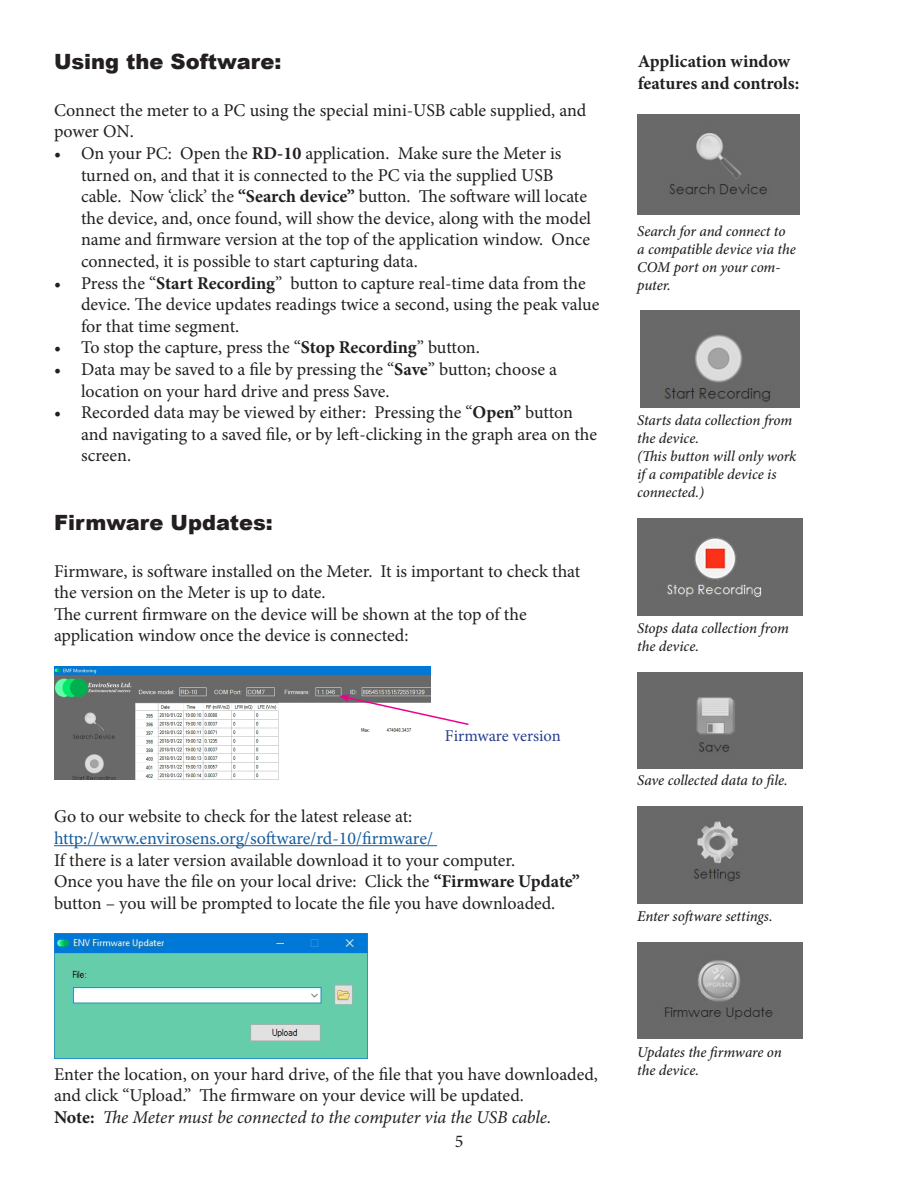
<style>
.page{position:relative;width:918px;height:1188px;background:#fff}
.page>*{position:absolute;margin:0;border:0;box-sizing:border-box;transform-origin:0 0}
.heading_1{font:900 21px "Arial";color:#231f20}
.t1{font:18px/21.6px "Minion Pro";letter-spacing:-.005em;color:#231f20}
.t2{font:italic 18px "Minion Pro";letter-spacing:-.01em;color:#231f20}
.t3{font:18px "Minion Pro";letter-spacing:-.01em;color:#175d9e}
.t4{font:700 18px/21.6px "Minion Pro";letter-spacing:-.005em;color:#231f20}
.t5{font:16.5px "Minion Pro";color:#253f8e}
.t6{font:italic 500 15px/18px "Minion Pro";letter-spacing:-.005em;color:#231f20}
.s1{font-weight:700}
.s2{font-weight:700;font-style:normal}
</style>
<div class="page">
<hr style="left:54px;top:845px;width:383px;height:1px;background:#175d9e">
<img style="left:54px;top:667px;width:376px;height:112px">
<img style="left:54px;top:934px;width:313px;height:124px">
<img style="left:637px;top:114px;width:163px;height:100px">
<img style="left:641px;top:311px;width:159px;height:96px">
<img style="left:637px;top:518px;width:166px;height:97px">
<img style="left:637px;top:672px;width:166px;height:97px">
<img style="left:637px;top:806px;width:166px;height:97px">
<img style="left:637px;top:942px;width:166px;height:97px">
<svg style="left:339px;top:694px;width:130px;height:32px"></svg>
<p class="heading_1" style="left:54px;top:46px;width:229px">Using the Software:</p>
<p class="t1" style="left:54px;top:99px;width:534px">Connect the meter to a PC using the special mini-USB cable supplied, and power ON.</p>
<p class="t1" style="left:81px;top:143px;width:512px;text-indent:-27px">• On your PC: Open the <span class="s1">RD-10</span> application. Make sure the Meter is turned on, and that it is connected to the PC via the supplied USB cable. Now ‘click’ the <span class="s1">“Search device”</span> button. The software will locate the device, and, once found, will show the device, along with the model name and firmware version at the top of the application window. Once connected, it is possible to start capturing data.</p>
<p class="t1" style="left:81px;top:272px;width:520px;text-indent:-27px">• Press the “<span class="s1">Start Recording</span>” button to capture real-time data from the device. The device updates readings twice a second, using the peak value for that time segment.</p>
<p class="t1" style="left:54px;top:337px;width:427px">• To stop the capture, press the “<span class="s1">Stop Recording</span>” button.</p>
<p class="t1" style="left:81px;top:359px;width:478px;text-indent:-27px">• Data may be saved to a file by pressing the “<span class="s1">Save</span>” button; choose a location on your hard drive and press Save.</p>
<p class="t1" style="left:81px;top:402px;width:518px;text-indent:-27px">• Recorded data may be viewed by either: Pressing the “<span class="s1">Open”</span> button and navigating to a saved file, or by left-clicking in the graph area on the screen.</p>
<p class="heading_1" style="left:54px;top:507px;width:220px">Firmware Updates:</p>
<p class="t1" style="left:54px;top:560px;width:528px">Firmware, is software installed on the Meter. It is important to check that the version on the Meter is up to date.</p>
<p class="t1" style="left:54px;top:603px;width:474px">The current firmware on the device will be shown at the top of the application window once the device is connected:</p>
<p class="t5" style="left:445px;top:725px;width:117px">Firmware version</p>
<p class="t1" style="left:54px;top:806px;width:360px">Go to our website to check for the latest release at:</p>
<p class="t3" style="left:54px;top:826px;width:380px">http://www.envirosens.org/software/rd-10/firmware/</p>
<p class="t1" style="left:54px;top:849px;width:463px">If there is a later version available download it to your computer.</p>
<p class="t1" style="left:54px;top:871px;width:528px">Once you have the file on your local drive: Click the <span class="s1">“Firmware Update” </span>button – you will be prompted to locate the file you have downloaded.</p>
<p class="t4" style="left:638px;top:50px;width:163px">Application window features and controls:</p>
<p class="t6" style="left:637px;top:222px;width:160px">Search for and connect to a compatible device via the<br>COM port on your com&shy;puter.</p>
<p class="t6" style="left:637px;top:412px;width:157px">Starts data collection from the device.</p>
<p class="t6" style="left:637px;top:448px;width:161px">(This button will only work if a compatible device is connected.)</p>
<p class="t6" style="left:637px;top:619px;width:153px">Stops data collection from the device.</p>
<p class="t6" style="left:637px;top:772px;width:152px">Save collected data to file.</p>
<p class="t6" style="left:637px;top:907px;width:137px">Enter software settings.</p>
<p class="t1" style="left:54px;top:1063px;width:546px">Enter the location, on your hard drive, of the file that you have downloaded, and click “Upload.” The firmware on your device will be updated.</p>
<p class="t2" style="left:54px;top:1105px;width:499px"><span class="s2">Note:</span> The Meter must be connected to the computer via the USB cable.</p>
<p class="t1" style="left:455px;top:1131px;width:10px">5</p>
<p class="t6" style="left:637px;top:1043px;width:146px">Updates the firmware on the device.</p>
</div>
